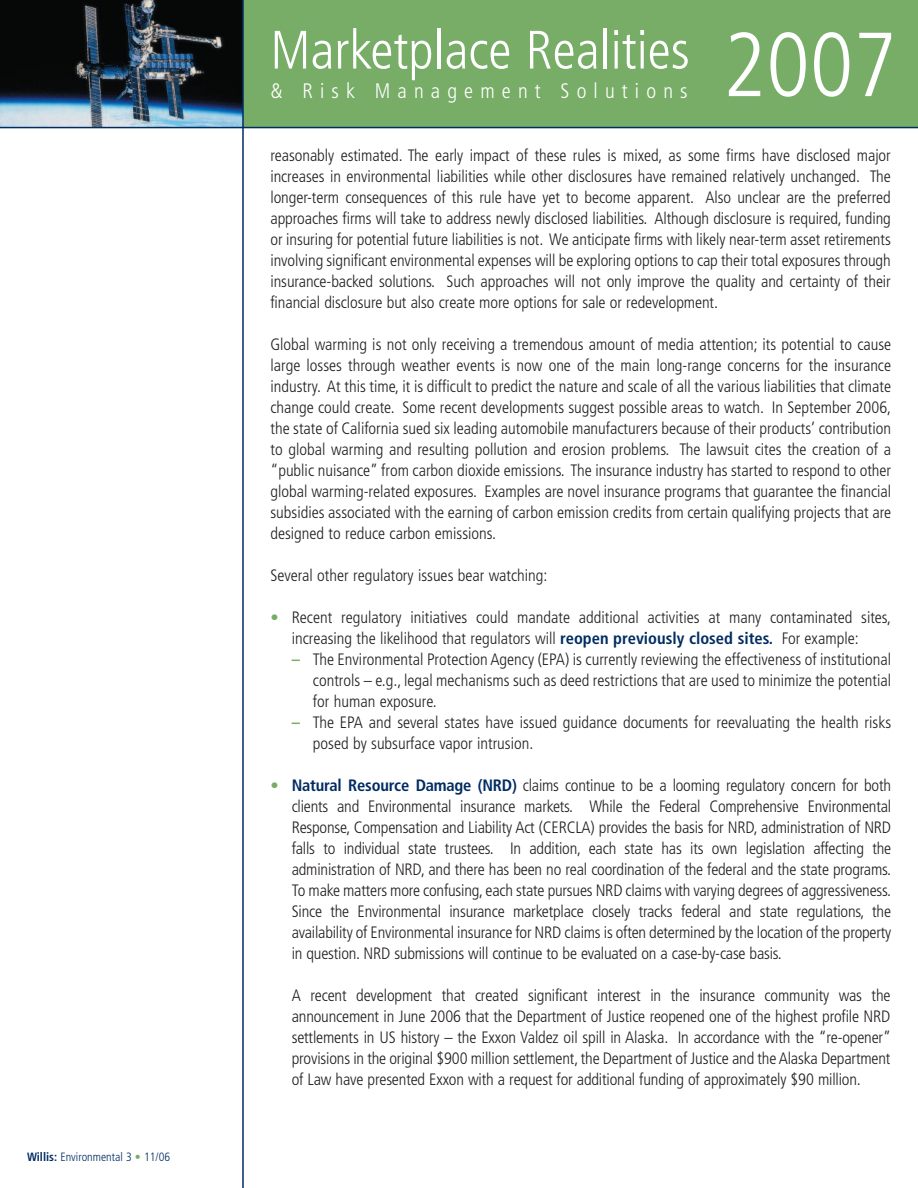
<style>
.page{position:relative;width:918px;height:1188px;background:#fff}
.page>*{position:absolute;margin:0;border:0;box-sizing:border-box;transform-origin:0 0}
.t1{font:300 condensed 90.75px "Frutiger";color:#fff}
.t2{font:300 condensed 54px "Frutiger";color:#fff}
.t3{font:300 condensed 21px "Frutiger";letter-spacing:.34em;color:#fff}
.t4{font:300 condensed 16.5px/21px "Frutiger";color:#231f20;text-align:justify}
.t5{font:300 condensed 12px "Frutiger";color:#002c62}
.s1{font-weight:700}
.s2{color:#77ad67}
.s3{font-weight:700;color:#77ad67}
.s4{font-weight:700;color:#002c62}
</style>
<div class="page">
<div style="left:0;top:0;width:918px;height:128px;background:#77ad67"></div>
<img style="left:0;top:0;width:242px;height:127px">
<hr style="left:0;top:127px;width:918px;height:1px;background:#002c62">
<hr style="left:242px;top:0;width:2px;height:1188px;background:#002c62">
<p class="t5" style="left:27px;top:1152px;width:145px"><span class="s1">Willis:</span> Environmental 3 <span class="s2">•</span> 11/06</p>
<h2 class="t2" style="left:270px;top:28px;width:421px">Marketplace Realities</h2>
<p class="t3" style="left:270px;top:82px;width:419px">&amp; Risk Management Solutions</p>
<h1 class="t1" style="left:723px;top:28px;width:176px">2007</h1>
<p class="t4" style="left:270px;top:146px;width:622px">reasonably estimated. The early impact of these rules is mixed, as some firms have disclosed major increases in environmental liabilities while other disclosures have remained relatively unchanged. The longer-term consequences of this rule have yet to become apparent. Also unclear are the preferred approaches firms will take to address newly disclosed liabilities. Although disclosure is required, funding or insuring for potential future liabilities is not. We anticipate firms with likely near-term asset retirements involving significant environmental expenses will be exploring options to cap their total exposures through insurance-backed solutions. Such approaches will not only improve the quality and certainty of their financial disclosure but also create more options for sale or redevelopment.</p>
<p class="t4" style="left:270px;top:335px;width:622px">Global warming is not only receiving a tremendous amount of media attention; its potential to cause large losses through weather events is now one of the main long-range concerns for the insurance industry. At this time, it is difficult to predict the nature and scale of all the various liabilities that climate change could create. Some recent developments suggest possible areas to watch. In September 2006, the state of California sued six leading automobile manufacturers because of their products’ contribution to global warming and resulting pollution and erosion problems. The lawsuit cites the creation of a “public nuisance” from carbon dioxide emissions. The insurance industry has started to respond to other global warming-related exposures. Examples are novel insurance programs that guarantee the financial subsidies associated with the earning of carbon emission credits from certain qualifying projects that are designed to reduce carbon emissions.</p>
<p class="t4" style="left:270px;top:566px;width:279px">Several other regulatory issues bear watching:</p>
<p class="t4" style="left:292px;top:608px;width:601px;text-indent:-21px"><span class="s3">•</span> Recent regulatory initiatives could mandate additional activities at many contaminated sites, increasing the likelihood that regulators will <span class="s4">reopen previously closed sites.</span> For example:</p>
<p class="t4" style="left:313px;top:650px;width:580px;text-indent:-21px"><span class="s3">–</span> The Environmental Protection Agency (EPA) is currently reviewing the effectiveness of institutional controls – e.g., legal mechanisms such as deed restrictions that are used to minimize the potential for human exposure.</p>
<p class="t4" style="left:313px;top:713px;width:580px;text-indent:-21px"><span class="s3">–</span> The EPA and several states have issued guidance documents for reevaluating the health risks posed by subsurface vapor intrusion.</p>
<p class="t4" style="left:292px;top:776px;width:601px;text-indent:-21px"><span class="s3">•</span> <span class="s4">Natural Resource Damage (NRD)</span> claims continue to be a looming regulatory concern for both clients and Environmental insurance markets. While the Federal Comprehensive Environmental Response, Compensation and Liability Act (CERCLA) provides the basis for NRD, administration of NRD falls to individual state trustees. In addition, each state has its own legislation affecting the administration of NRD, and there has been no real coordination of the federal and the state programs.<br>To make matters more confusing, each state pursues NRD claims with varying degrees of aggressiveness.<br>Since the Environmental insurance marketplace closely tracks federal and state regulations, the availability of Environmental insurance for NRD claims is often determined by the location of the property in question. NRD submissions will continue to be evaluated on a case-by-case basis.</p>
<p class="t4" style="left:292px;top:986px;width:601px">A recent development that created significant interest in the insurance community was the announcement in June 2006 that the Department of Justice reopened one of the highest profile NRD settlements in US history – the Exxon Valdez oil spill in Alaska. In accordance with the “re-opener” provisions in the original $900 million settlement, the Department of Justice and the Alaska Department of Law have presented Exxon with a request for additional funding of approximately $90 million.</p>
</div>
